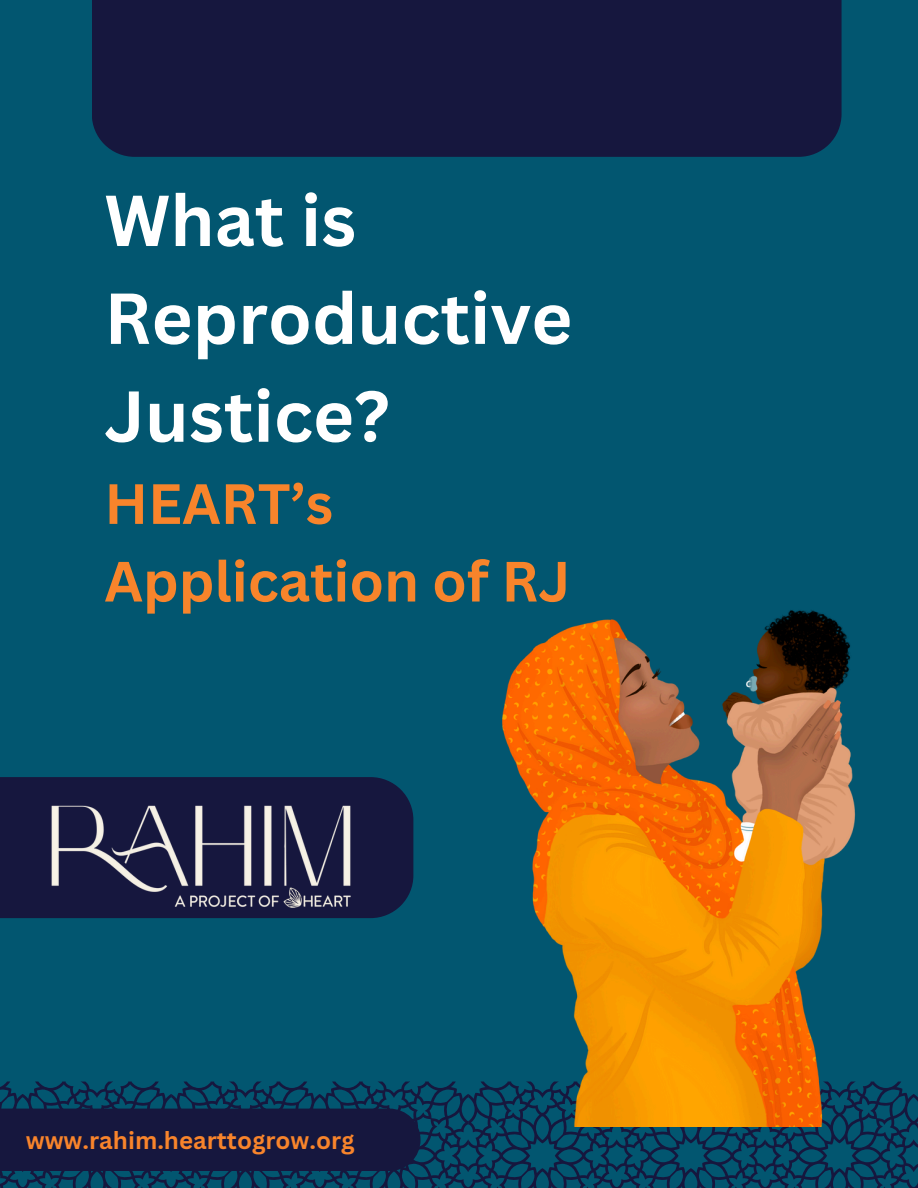
<style>
.page{position:relative;width:918px;height:1188px;background:#025670}
.page>*{position:absolute;margin:0;border:0;box-sizing:border-box;transform-origin:0 0}
.t1{font:700 70.5px/97.8px "Canva Sans";color:#fff}
.t2{font:700 55.5px/77.7px "Canva Sans";color:#f8842b}
.t3{font:700 24px "Canva Sans";color:#f8842b}
</style>
<div class="page">
<div style="left:92px;top:0;width:749px;height:157px;background:#16173e"></div>
<div style="left:0;top:777px;width:413px;height:141px;background:#16173e"></div>
<img style="left:47px;top:788px;width:310px;height:119px">
<svg style="left:0;top:1082px;width:918px;height:106px"></svg>
<img style="left:413px;top:610px;width:505px;height:516px">
<p class="t1" style="left:104px;top:170px;width:470px">What is<br>Reproductive<br>Justice?</p>
<p class="t2" style="left:104px;top:464px;width:468px">HEART’s<br>Application of RJ</p>
<p class="t3" style="left:26px;top:1123px;width:330px">www.rahim.hearttogrow.org</p>
</div>
